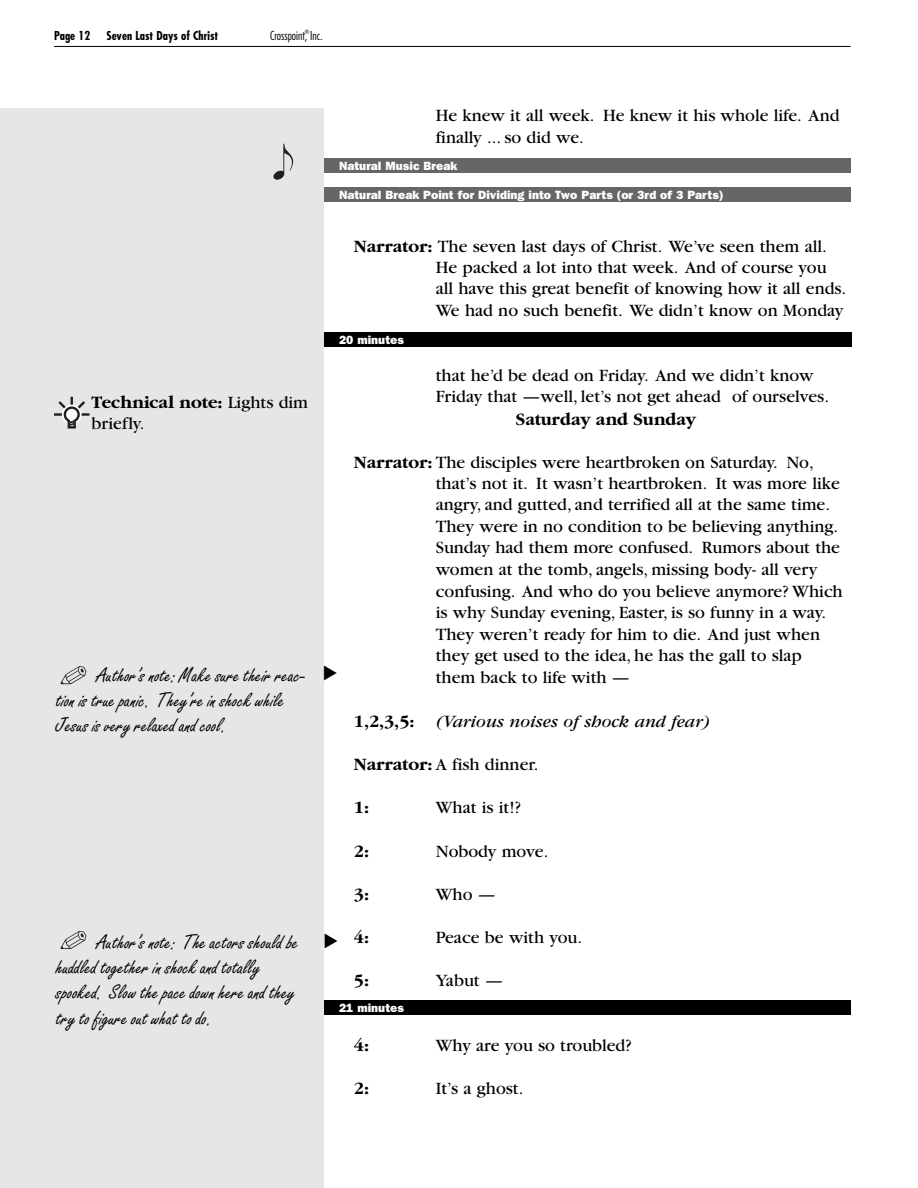
<style>
.page{position:relative;width:918px;height:1188px;background:#fff}
.page>*{position:absolute;margin:0;border:0;box-sizing:border-box;transform-origin:0 0}
.t1{font:21px/25.2px "Freestyle Script";color:#000}
.t2{font:18px/21.6px "Garamond";color:#000}
.t3{font:italic 18px "Garamond";color:#000}
.t4{font:700 18px "Garamond";color:#000}
.t5{font:800 12px "Franklin Gothic";color:#fff}
.t6{font:700 condensed 12px "Futura";color:#000}
.t7{font:300 condensed 12px "Futura";color:#000}
.t8{font:6px "Helvetica";color:#000}
.s1{font-weight:700}
.s2{font-weight:700;font-style:normal}
</style>
<div class="page">
<hr style="left:54px;top:46px;width:796px;height:1px;background:#000">
<div style="left:0;top:108px;width:324px;height:1080px;background:#e6e6e6"></div>
<svg style="left:61px;top:931px;width:25px;height:18px"></svg>
<div style="left:324px;top:332px;width:528px;height:15px;background:#000"></div>
<svg style="left:61px;top:666px;width:25px;height:18px"></svg>
<div style="left:324px;top:1000px;width:526px;height:15px;background:#000"></div>
<div style="left:324px;top:158px;width:526px;height:15px;background:#666"></div>
<div style="left:324px;top:187px;width:526px;height:14px;background:#666"></div>
<svg style="left:273px;top:144px;width:20px;height:36px"></svg>
<svg style="left:54px;top:397px;width:35px;height:32px"></svg>
<p class="t8" style="left:305px;top:30px;width:6px">®</p>
<p class="t6" style="left:54px;top:30px;width:38px">Page 12</p>
<p class="t6" style="left:106px;top:30px;width:113px">Seven Last Days of Christ</p>
<p class="t7" style="left:270px;top:30px;width:54px">Crosspoint, Inc.</p>
<p class="t2" style="left:92px;top:393px;width:218px;line-height:20.9px"><span class="s1">Technical note:</span> Lights dim briefly.</p>
<p class="t1" style="left:55px;top:665px;width:251px;text-indent:41px">Author’s note: Make sure their reac&shy;tion is true panic. They’re in shock while<br>Jesus is very relaxed and cool.</p>
<p class="t1" style="left:55px;top:932px;width:244px;text-indent:41px">Author’s note: The actors should be huddled together in shock and totally spooked. Slow the pace down here and they try to figure out what to do.</p>
<p class="t2" style="left:436px;top:106px;width:405px">He knew it all week. He knew it his whole life. And finally ... so did we.</p>
<p class="t5" style="left:339px;top:162px;width:120px">Natural Music Break</p>
<p class="t5" style="left:339px;top:190px;width:386px">Natural Break Point for Dividing into Two Parts (or 3rd of 3 Parts)</p>
<p class="t2" style="left:436px;top:237px;width:412px;text-indent:-82px"><span class="s1">Narrator:</span> The seven last days of Christ. We’ve seen them all.<br>He packed a lot into that week. And of course you all have this great benefit of knowing how it all ends.<br>We had no such benefit. We didn’t know on Monday</p>
<p class="t5" style="left:339px;top:336px;width:66px">20 minutes</p>
<p class="t2" style="left:436px;top:366px;width:395px">that he’d be dead on Friday. And we didn’t know<br>Friday that —well, let’s not get ahead of ourselves.</p>
<p class="t4" style="left:516px;top:412px;width:181px">Saturday and Sunday</p>
<p class="t2" style="left:436px;top:453px;width:409px;text-indent:-82px"><span class="s1">Narrator:</span> The disciples were heartbroken on Saturday. No, that’s not it. It wasn’t heartbroken. It was more like angry, and gutted, and terrified all at the same time.<br>They were in no condition to be believing anything.<br>Sunday had them more confused. Rumors about the women at the tomb, angels, missing body- all very confusing. And who do you believe anymore? Which is why Sunday evening, Easter, is so funny in a way.<br>They weren’t ready for him to die. And just when they get used to the idea, he has the gall to slap them back to life with —</p>
<p class="t3" style="left:354px;top:714px;width:358px"><span class="s2">1,2,3,5:</span> (Various noises of shock and fear)</p>
<p class="t2" style="left:354px;top:755px;width:186px"><span class="s1">Narrator:</span> A fish dinner.</p>
<p class="t4" style="left:354px;top:801px;width:17px">1:</p>
<p class="t2" style="left:436px;top:798px;width:87px">What is it!?</p>
<p class="t4" style="left:354px;top:844px;width:17px">2:</p>
<p class="t2" style="left:436px;top:841px;width:114px">Nobody move.</p>
<p class="t4" style="left:354px;top:887px;width:17px">3:</p>
<p class="t2" style="left:436px;top:885px;width:62px">Who —</p>
<p class="t4" style="left:354px;top:930px;width:17px">4:</p>
<p class="t2" style="left:436px;top:928px;width:148px">Peace be with you.</p>
<p class="t4" style="left:354px;top:973px;width:17px">5:</p>
<p class="t2" style="left:436px;top:971px;width:69px">Yabut —</p>
<p class="t5" style="left:339px;top:1004px;width:66px">21 minutes</p>
<p class="t4" style="left:354px;top:1038px;width:17px">4:</p>
<p class="t2" style="left:436px;top:1036px;width:198px">Why are you so troubled?</p>
<p class="t4" style="left:354px;top:1081px;width:17px">2:</p>
<p class="t2" style="left:436px;top:1079px;width:89px">It’s a ghost.</p>
</div>
